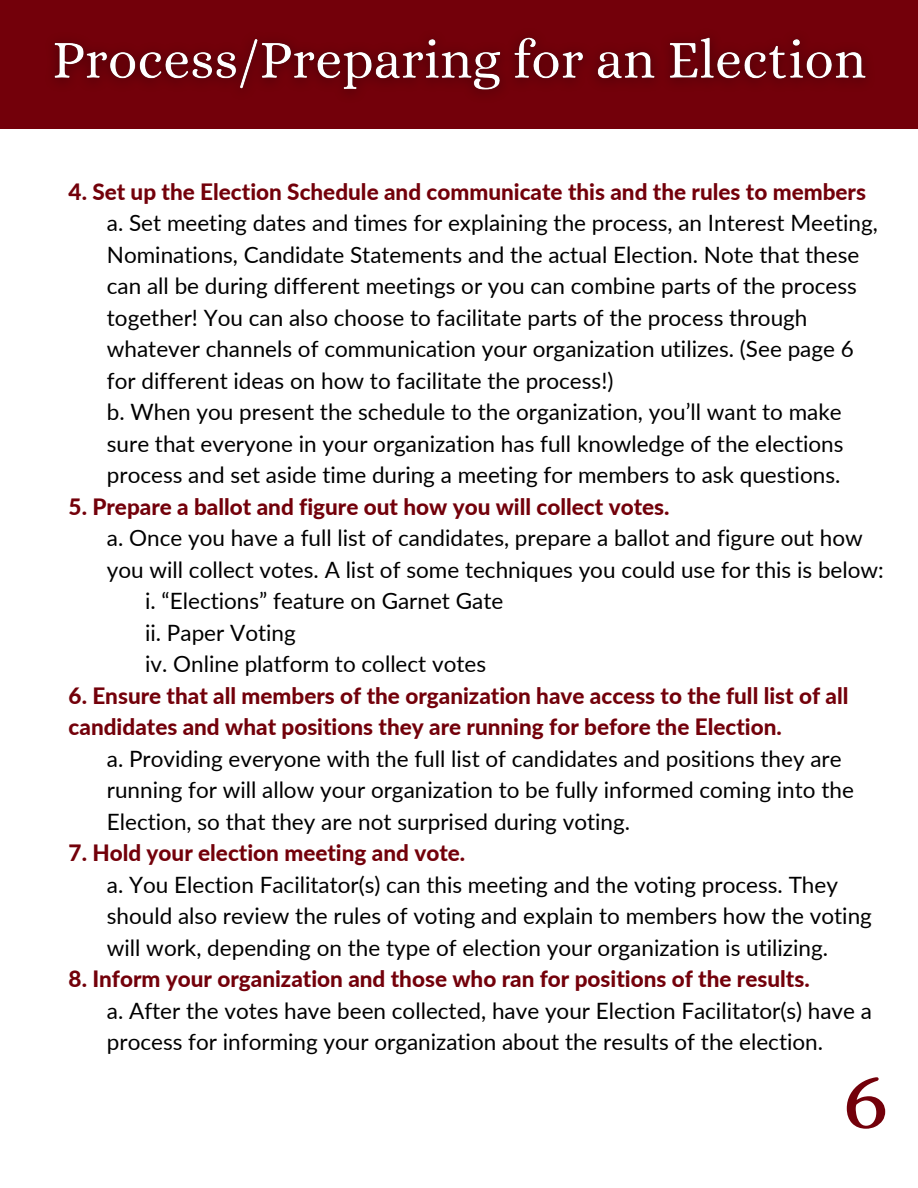
<style>
.page{position:relative;width:918px;height:1188px;background:#fff}
.page>*{position:absolute;margin:0;border:0;box-sizing:border-box;transform-origin:0 0}
.t1{font:93px "Alice";color:#73000a}
.t2{font:22.5px/31.5px "Lato";color:#000}
.t3{font:800 22.5px/31.5px "Lato";color:#73000a}
</style>
<div class="page">
<div style="left:0;top:0;width:918px;height:129px;background:#73000a"></div>
<img style="left:54px;top:37px;width:812px;height:55px">
<p class="t3" style="left:69px;top:175px;width:799px">4. Set up the Election Schedule and communicate this and the rules to members</p>
<p class="t2" style="left:107px;top:207px;width:772px">a. Set meeting dates and times for explaining the process, an Interest Meeting, Nominations, Candidate Statements and the actual Election. Note that these can all be during different meetings or you can combine parts of the process together! You can also choose to facilitate parts of the process through whatever channels of communication your organization utilizes. (See page 6 for different ideas on how to facilitate the process!)<br>b. When you present the schedule to the organization, you’ll want to make sure that everyone in your organization has full knowledge of the elections process and set aside time during a meeting for members to ask questions.</p>
<p class="t3" style="left:69px;top:490px;width:602px">5. Prepare a ballot and figure out how you will collect votes.</p>
<p class="t2" style="left:107px;top:522px;width:757px">a. Once you have a full list of candidates, prepare a ballot and figure out how</p>
<p class="t2" style="left:107px;top:553px;width:779px">you will collect votes. A list of some techniques you could use for this is below:</p>
<p class="t2" style="left:145px;top:585px;width:360px">i. “Elections” feature on Garnet Gate</p>
<p class="t2" style="left:145px;top:616px;width:152px">ii. Paper Voting</p>
<p class="t2" style="left:145px;top:648px;width:343px">iv. Online platform to collect votes</p>
<p class="t3" style="left:69px;top:679px;width:781px">6. Ensure that all members of the organization have access to the full list of all candidates and what positions they are running for before the Election.</p>
<p class="t2" style="left:107px;top:742px;width:749px">a. Providing everyone with the full list of candidates and positions they are running for will allow your organization to be fully informed coming into the<br>Election, so that they are not surprised during voting.</p>
<p class="t3" style="left:69px;top:837px;width:398px">7. Hold your election meeting and vote.</p>
<p class="t2" style="left:107px;top:868px;width:767px">a. You Election Facilitator(s) can this meeting and the voting process. They should also review the rules of voting and explain to members how the voting will work, depending on the type of election your organization is utilizing.</p>
<p class="t3" style="left:69px;top:963px;width:743px">8. Inform your organization and those who ran for positions of the results.</p>
<p class="t2" style="left:107px;top:994px;width:767px">a. After the votes have been collected, have your Election Facilitator(s) have a process for informing your organization about the results of the election.</p>
<h1 class="t1" style="left:842px;top:1042px;width:49px">6</h1>
</div>
